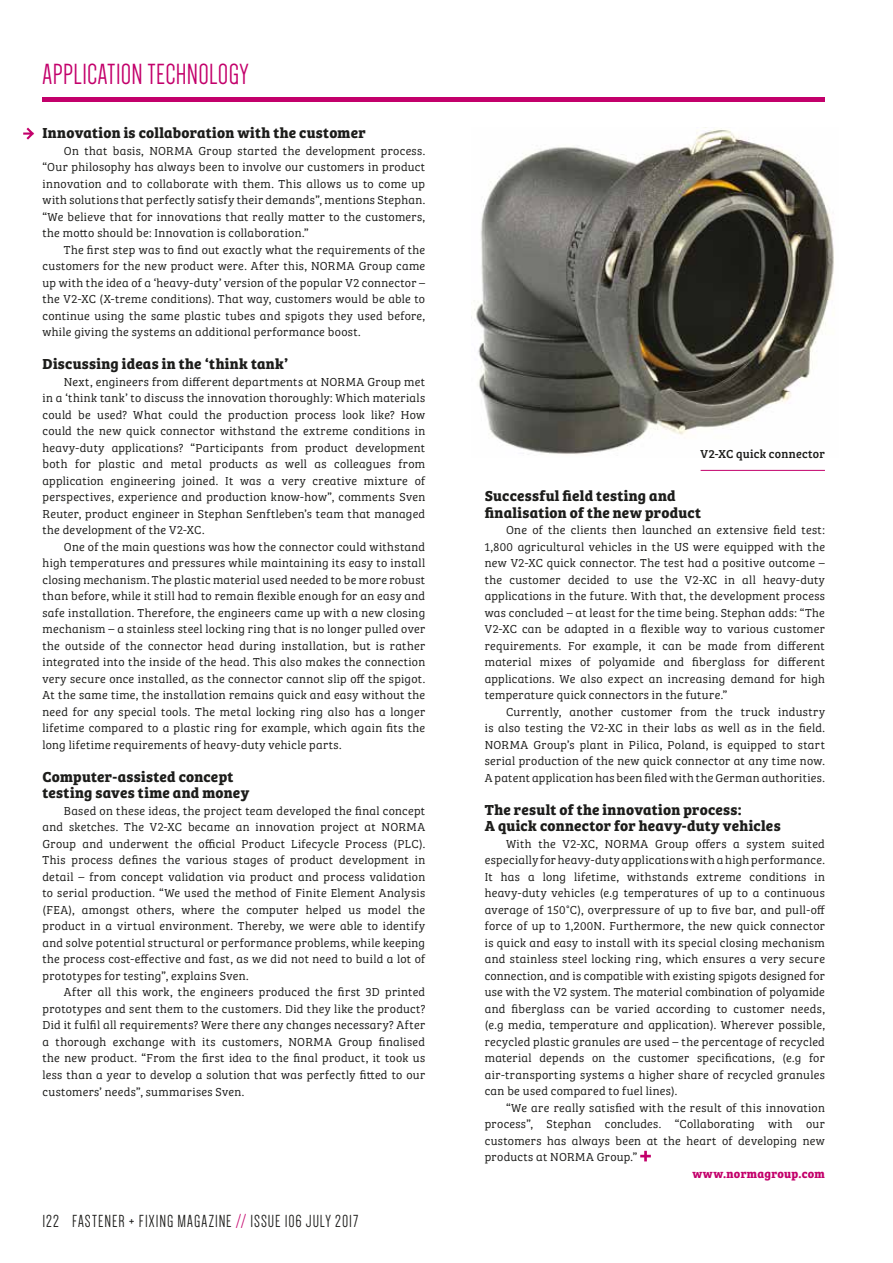
<style>
.page{position:relative;width:893px;height:1263px;background:#fff}
.page>*{position:absolute;margin:0;border:0;box-sizing:border-box;transform-origin:0 0}
.t1{font:30px "Dense";letter-spacing:.015em;color:#c3006b}
.t2{font:18px "Dense";letter-spacing:.055em;color:#1d1d1b}
.t3{font:700 15px/16.5px "Bree Serif";letter-spacing:.015em;color:#1d1d1b}
.t4{font:12px/16.5px "Bree Serif Lt";letter-spacing:.025em;color:#1d1d1b;text-align:justify}
.t5{font:12px "Bree Serif";letter-spacing:.02em;color:#1d1d1b}
.t6{font:700 12px "Bree Serif";letter-spacing:.02em;color:#c3006b}
.s1{color:#c3006b}
</style>
<div class="page">
<img style="left:471px;top:129px;width:363px;height:326px">
<svg style="left:640px;top:1151px;width:11px;height:10px"></svg>
<hr style="left:43px;top:98px;width:782px;height:4px;background:#c3006b">
<hr style="left:701px;top:470px;width:124px;height:1px;background:#c3006b">
<svg style="left:23px;top:128px;width:11px;height:12px"></svg>
<h1 class="t1" style="left:43px;top:60px;width:208px">APPLICATION TECHNOLOGY</h1>
<p class="t3" style="left:43px;top:124px;width:325px">Innovation is collaboration with the customer</p>
<p class="t4" style="left:43px;top:142px;width:384px;text-indent:21px">On that basis, NORMA Group started the development process. “Our philosophy has always been to involve our customers in product innovation and to collaborate with them. This allows us to come up with solutions that perfectly satisfy their demands”, mentions Stephan. “We believe that for innovations that really matter to the customers, the motto should be: Innovation is collaboration.”</p>
<p class="t4" style="left:43px;top:241px;width:384px;text-indent:21px">The first step was to find out exactly what the requirements of the customers for the new product were. After this, NORMA Group came up with the idea of a ‘heavy-duty’ version of the popular V2 connector – the V2-XC (X-treme conditions). That way, customers would be able to continue using the same plastic tubes and spigots they used before, while giving the systems an additional performance boost.</p>
<p class="t3" style="left:43px;top:355px;width:247px">Discussing ideas in the ‘think tank’</p>
<p class="t4" style="left:43px;top:373px;width:384px;text-indent:21px">Next, engineers from different departments at NORMA Group met in a ‘think tank’ to discuss the innovation thoroughly: Which materials could be used? What could the production process look like? How could the new quick connector withstand the extreme conditions in heavy-duty applications? “Participants from product development both for plastic and metal products as well as colleagues from application engineering joined. It was a very creative mixture of perspectives, experience and production know-how”, comments Sven Reuter, product engineer in Stephan Senftleben’s team that managed the development of the V2-XC.</p>
<p class="t4" style="left:43px;top:538px;width:384px;text-indent:21px">One of the main questions was how the connector could withstand high temperatures and pressures while maintaining its easy to install closing mechanism. The plastic material used needed to be more robust than before, while it still had to remain flexible enough for an easy and safe installation. Therefore, the engineers came up with a new closing mechanism – a stainless steel locking ring that is no longer pulled over the outside of the connector head during installation, but is rather integrated into the inside of the head. This also makes the connection very secure once installed, as the connector cannot slip off the spigot.<br>At the same time, the installation remains quick and easy without the need for any special tools. The metal locking ring also has a longer lifetime compared to a plastic ring for example, which again fits the long lifetime requirements of heavy-duty vehicle parts.</p>
<p class="t3" style="left:43px;top:767px;width:208px">Computer-assisted concept testing saves time and money</p>
<p class="t4" style="left:43px;top:802px;width:384px;text-indent:21px">Based on these ideas, the project team developed the final concept and sketches. The V2-XC became an innovation project at NORMA Group and underwent the official Product Lifecycle Process (PLC).<br>This process defines the various stages of product development in detail – from concept validation via product and process validation to serial production. “We used the method of Finite Element Analysis (FEA), amongst others, where the computer helped us model the product in a virtual environment. Thereby, we were able to identify and solve potential structural or performance problems, while keeping the process cost-effective and fast, as we did not need to build a lot of prototypes for testing”, explains Sven.</p>
<p class="t4" style="left:43px;top:983px;width:384px;text-indent:21px">After all this work, the engineers produced the first 3D printed prototypes and sent them to the customers. Did they like the product?<br>Did it fulfil all requirements? Were there any changes necessary? After a thorough exchange with its customers, NORMA Group finalised the new product. “From the first idea to the final product, it took us less than a year to develop a solution that was perfectly fitted to our customers’ needs”, summarises Sven.</p>
<h2 class="t2" style="left:43px;top:1212px;width:317px">122 FASTENER + FIXING MAGAZINE <span class="s1">//</span> ISSUE 106 JULY 2017</h2>
<p class="t5" style="left:701px;top:445px;width:126px">V2-XC quick connector</p>
<p class="t3" style="left:485px;top:487px;width:218px">Successful field testing and finalisation of the new product</p>
<p class="t4" style="left:485px;top:521px;width:342px;text-indent:21px">One of the clients then launched an extensive field test:<br>1,800 agricultural vehicles in the US were equipped with the new V2-XC quick connector. The test had a positive outcome – the customer decided to use the V2-XC in all heavy-duty applications in the future. With that, the development process was concluded – at least for the time being. Stephan adds: “The V2-XC can be adapted in a flexible way to various customer requirements. For example, it can be made from different material mixes of polyamide and fiberglass for different applications. We also expect an increasing demand for high temperature quick connectors in the future.”</p>
<p class="t4" style="left:485px;top:703px;width:342px;text-indent:21px">Currently, another customer from the truck industry is also testing the V2-XC in their labs as well as in the field.<br>NORMA Group’s plant in Pilica, Poland, is equipped to start serial production of the new quick connector at any time now.<br>A patent application has been filed with the German authorities.</p>
<p class="t3" style="left:485px;top:800px;width:297px">The result of the innovation process:<br>A quick connector for heavy-duty vehicles</p>
<p class="t4" style="left:485px;top:835px;width:342px;text-indent:21px">With the V2-XC, NORMA Group offers a system suited especially for heavy-duty applications with a high performance.<br>It has a long lifetime, withstands extreme conditions in heavy-duty vehicles (e.g temperatures of up to a continuous average of 150°C), overpressure of up to five bar, and pull-off force of up to 1,200N. Furthermore, the new quick connector is quick and easy to install with its special closing mechanism and stainless steel locking ring, which ensures a very secure connection, and is compatible with existing spigots designed for use with the V2 system. The material combination of polyamide and fiberglass can be varied according to customer needs, (e.g media, temperature and application). Wherever possible, recycled plastic granules are used – the percentage of recycled material depends on the customer specifications, (e.g for air-transporting systems a higher share of recycled granules can be used compared to fuel lines).</p>
<p class="t4" style="left:485px;top:1099px;width:342px;text-indent:21px">“We are really satisfied with the result of this innovation process”, Stephan concludes. “Collaborating with our customers has always been at the heart of developing new products at NORMA Group.”</p>
<p class="t6" style="left:692px;top:1164px;width:134px">www.normagroup.com</p>
</div>
